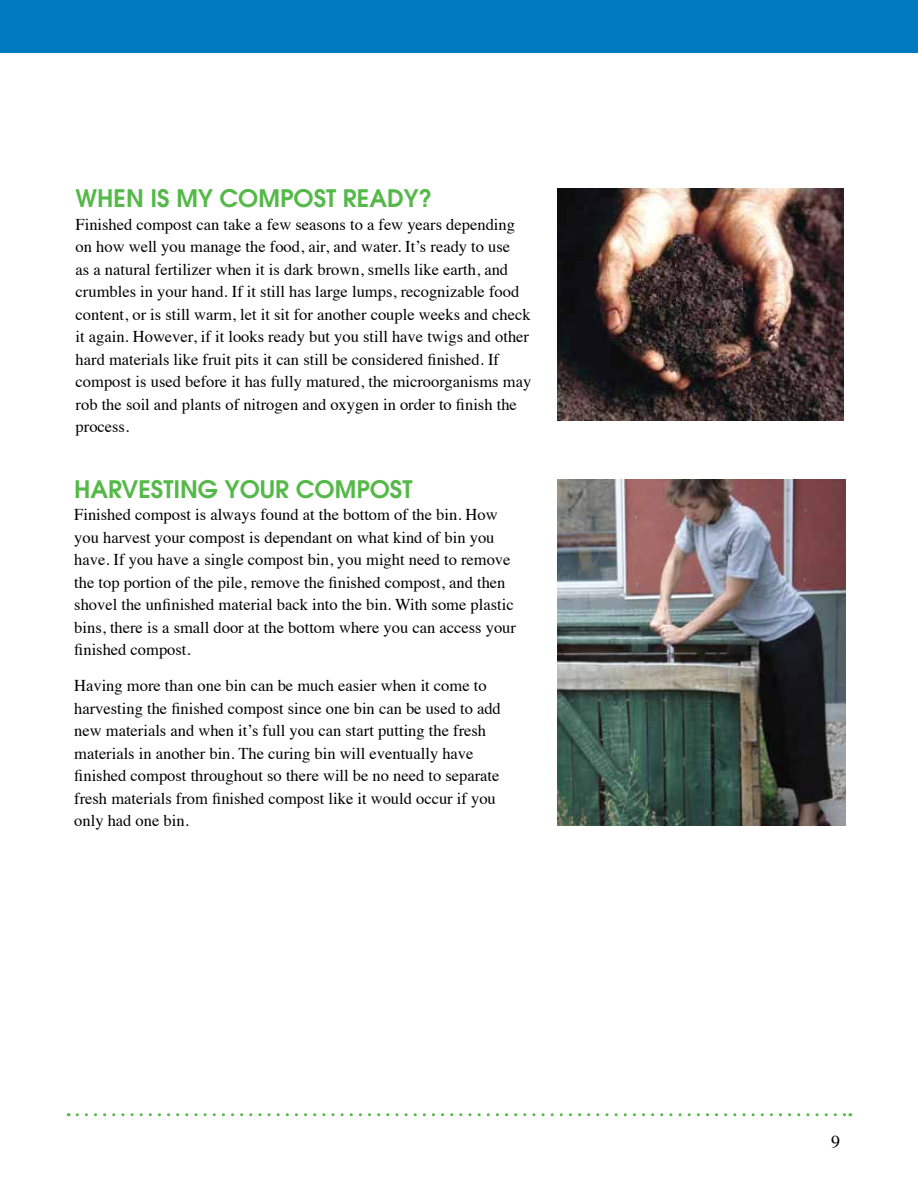
<style>
.page{position:relative;width:918px;height:1188px;background:#fff}
.page>*{position:absolute;margin:0;border:0;box-sizing:border-box;transform-origin:0 0}
.t1{font:600 24px "ITC Avant Garde Std";color:#54b948}
.t2{font:18px "Times";color:#000}
.t3{font:16.5px/22.5px "Times";color:#000}
</style>
<div class="page">
<svg style="left:77px;top:1113px;width:774px;height:3px"></svg>
<div style="left:0;top:0;width:918px;height:53px;background:#0079c1"></div>
<img style="left:558px;top:188px;width:286px;height:232px">
<img style="left:558px;top:480px;width:287px;height:346px">
<h1 class="t1" style="left:76px;top:183px;width:358px">WHEN IS MY COMPOST READY?</h1>
<p class="t3" style="left:76px;top:212px;width:457px">Finished compost can take a few seasons to a few years depending on how well you manage the food, air, and water. It’s ready to use<br>as a natural fertilizer when it is dark brown, smells like earth, and crumbles in your hand. If it still has large lumps, recognizable food content, or is still warm, let it sit for another couple weeks and check it again. However, if it looks ready but you still have twigs and other hard materials like fruit pits it can still be considered finished. If compost is used before it has fully matured, the microorganisms may rob the soil and plants of nitrogen and oxygen in order to finish the process.</p>
<h1 class="t1" style="left:74px;top:473px;width:340px">HARVESTING YOUR COMPOST</h1>
<p class="t3" style="left:74px;top:502px;width:443px">Finished compost is always found at the bottom of the bin. How you harvest your compost is dependant on what kind of bin you have. If you have a single compost bin, you might need to remove the top portion of the pile, remove the finished compost, and then shovel the unfinished material back into the bin. With some plastic bins, there is a small door at the bottom where you can access your finished compost.</p>
<p class="t3" style="left:74px;top:673px;width:428px">Having more than one bin can be much easier when it come to harvesting the finished compost since one bin can be used to add new materials and when it’s full you can start putting the fresh materials in another bin. The curing bin will eventually have finished compost throughout so there will be no need to separate fresh materials from finished compost like it would occur if you only had one bin.</p>
<p class="t2" style="left:831px;top:1125px;width:10px">9</p>
</div>
